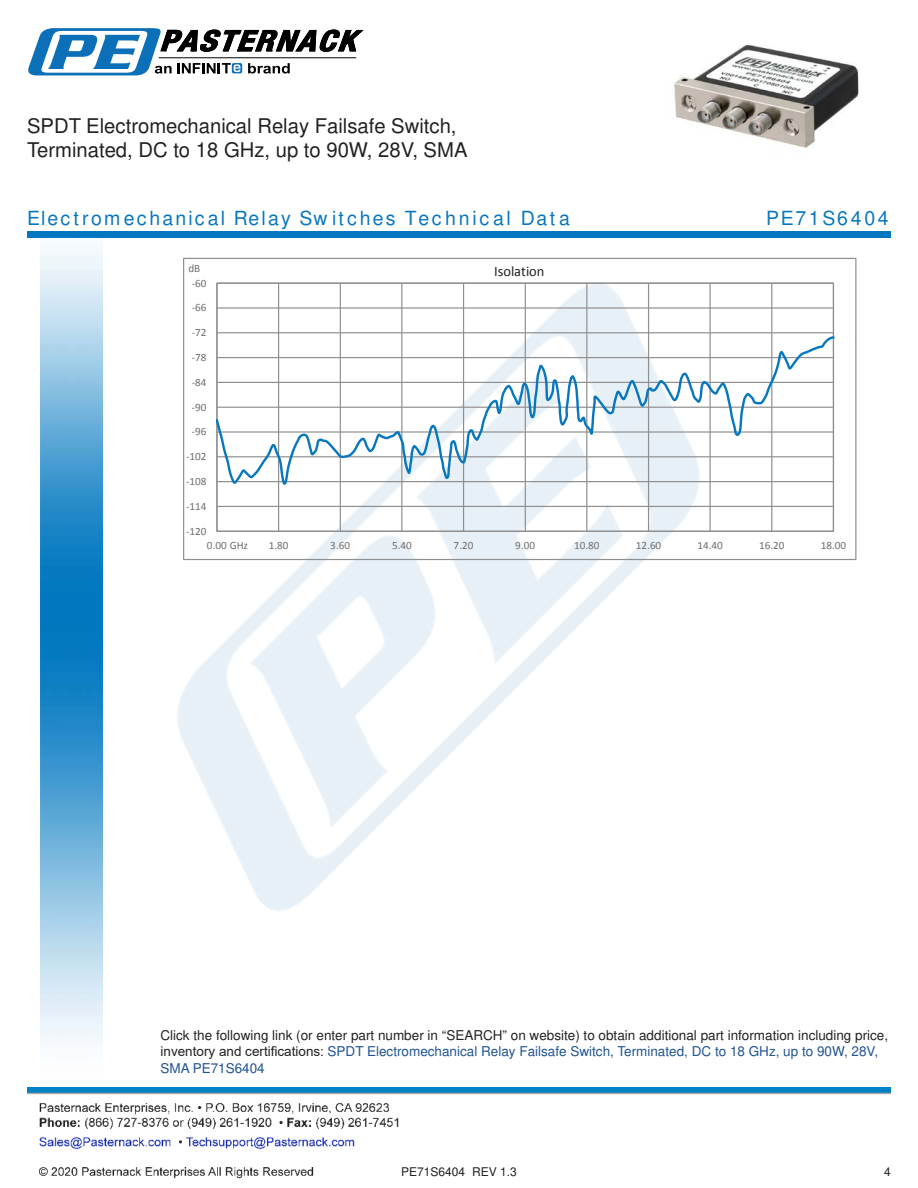
<style>
.page{position:relative;width:918px;height:1188px;background:#fff}
.page>*{position:absolute;margin:0;border:0;box-sizing:border-box;transform-origin:0 0}
.t1{font:20.25px/24.3px "Arial";color:#221f1f}
.t2{font:900 19.5px "Arial";letter-spacing:.11em;color:#0a77bd}
.t3{font:900 19.5px "Arial";letter-spacing:.14em;color:#0a77bd}
.t4{font:14.4px "Calibri";color:#221f1f}
.t5{font:13.5px/16.2px "Arial";color:#221f1f}
.t6{font:12px "Arial";color:#221f1f}
.t7{font:11.1px "Calibri";letter-spacing:-.005em;color:#6f6d6d}
.s1{color:#1f5392}
</style>
<div class="page">
<img style="left:39px;top:1103px;width:360px;height:76px">
<img style="left:102px;top:246px;width:719px;height:724px">
<img style="left:27px;top:1088px;width:864px;height:7px">
<img style="left:40px;top:237px;width:62px;height:804px">
<div style="left:27px;top:231px;width:864px;height:6px;background:#0177c0"></div>
<svg style="left:28px;top:28px;width:336px;height:47px"></svg>
<hr style="left:217px;top:506px;width:616px;height:1px;background:#908f8f">
<hr style="left:217px;top:332px;width:616px;height:1px;background:#908f8f">
<hr style="left:217px;top:307px;width:616px;height:2px;background:#908f8f">
<hr style="left:278px;top:283px;width:1px;height:248px;background:#908f8f">
<hr style="left:340px;top:283px;width:1px;height:248px;background:#908f8f">
<hr style="left:401px;top:283px;width:1px;height:248px;background:#908f8f">
<hr style="left:463px;top:283px;width:1px;height:248px;background:#908f8f">
<hr style="left:525px;top:283px;width:1px;height:248px;background:#908f8f">
<hr style="left:586px;top:283px;width:1px;height:248px;background:#908f8f">
<hr style="left:648px;top:283px;width:1px;height:248px;background:#908f8f">
<hr style="left:709px;top:283px;width:2px;height:248px;background:#908f8f">
<hr style="left:771px;top:283px;width:1px;height:248px;background:#908f8f">
<hr style="left:216px;top:283px;width:2px;height:248px;background:#908f8f">
<svg style="left:217px;top:334px;width:617px;height:152px"></svg>
<img style="left:674px;top:45px;width:185px;height:103px">
<h1 class="t1" style="left:27px;top:115px;width:442px">SPDT Electromechanical Relay Failsafe Switch,<br>Terminated, DC to 18 GHz, up to 90W, 28V, SMA</h1>
<h2 class="t2" style="left:27px;top:210px;width:544px">Electromechanical Relay Sw itches Technical Data</h2>
<h2 class="t3" style="left:766px;top:210px;width:124px">PE71S6404</h2>
<p class="t7" style="left:188px;top:261px;width:13px">dB</p>
<p class="t4" style="left:494px;top:262px;width:52px">Isolation</p>
<p class="t7" style="left:192px;top:276px;width:16px">-60</p>
<p class="t7" style="left:192px;top:301px;width:16px">-66</p>
<p class="t7" style="left:192px;top:325px;width:16px">-72</p>
<p class="t7" style="left:192px;top:350px;width:16px">-78</p>
<p class="t7" style="left:192px;top:375px;width:16px">-84</p>
<p class="t7" style="left:192px;top:400px;width:16px">-90</p>
<p class="t7" style="left:192px;top:425px;width:16px">-96</p>
<p class="t7" style="left:186px;top:450px;width:22px">-102</p>
<p class="t7" style="left:186px;top:474px;width:22px">-108</p>
<p class="t7" style="left:186px;top:499px;width:22px">-114</p>
<p class="t7" style="left:186px;top:524px;width:22px">-120</p>
<p class="t7" style="left:207px;top:539px;width:43px">0.00 GHz</p>
<p class="t7" style="left:269px;top:539px;width:21px">1.80</p>
<p class="t7" style="left:330px;top:539px;width:21px">3.60</p>
<p class="t7" style="left:392px;top:539px;width:21px">5.40</p>
<p class="t7" style="left:454px;top:539px;width:21px">7.20</p>
<p class="t7" style="left:515px;top:539px;width:21px">9.00</p>
<p class="t7" style="left:574px;top:539px;width:27px">10.80</p>
<p class="t7" style="left:636px;top:539px;width:27px">12.60</p>
<p class="t7" style="left:697px;top:539px;width:27px">14.40</p>
<p class="t7" style="left:759px;top:539px;width:27px">16.20</p>
<p class="t7" style="left:821px;top:539px;width:27px">18.00</p>
<p class="t5" style="left:160px;top:1029px;width:729px">Click the following link (or enter part number in “SEARCH” on website) to obtain additional part information including price, inventory and certi昀椀cations: <span class="s1">SPDT Electromechanical Relay Failsafe Switch, Terminated, DC to 18 GHz, up to 90W, 28V,<br>SMA PE71S6404</span></p>
<p class="t6" style="left:401px;top:1167px;width:117px">PE71S6404 REV 1.3</p>
<p class="t6" style="left:884px;top:1167px;width:8px">4</p>
</div>
